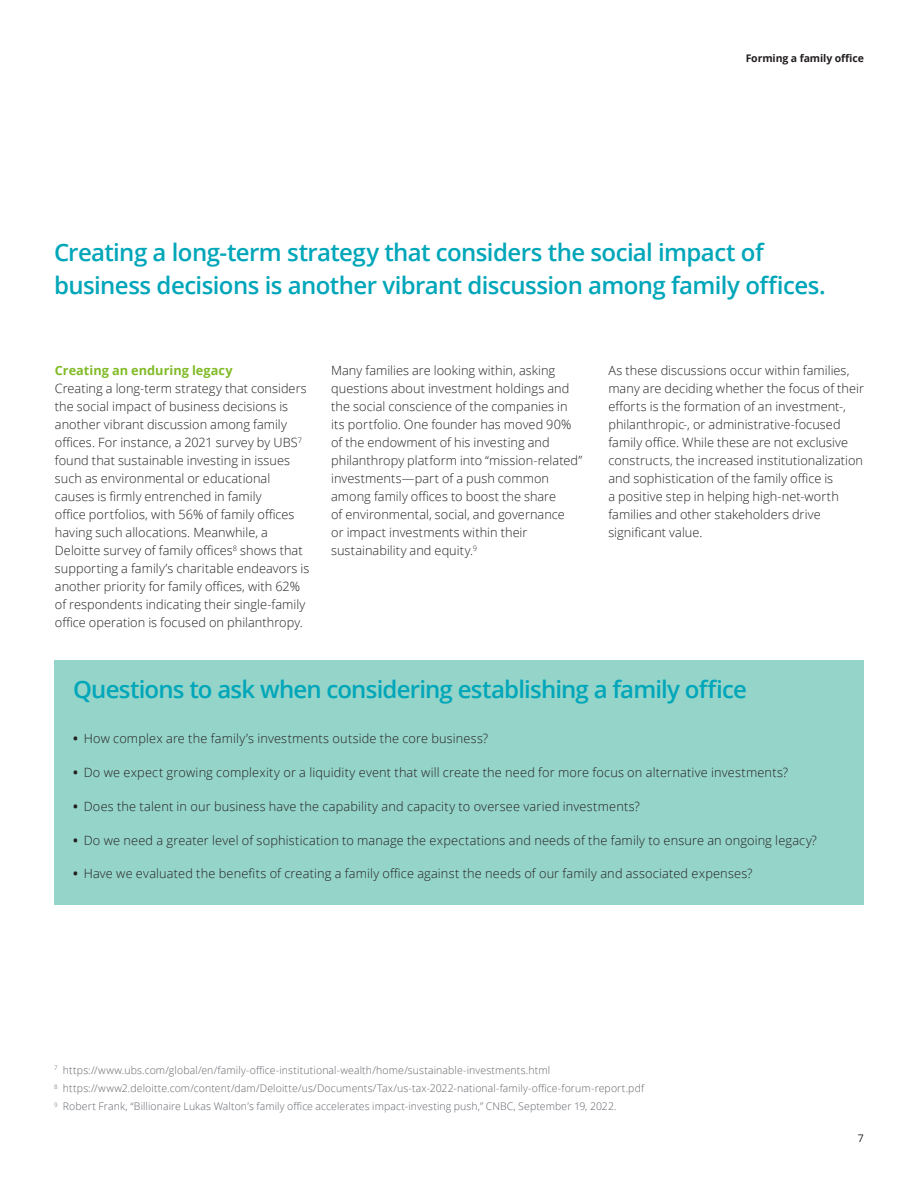
<style>
.page{position:relative;width:918px;height:1188px;background:#fff}
.page>*{position:absolute;margin:0;border:0;box-sizing:border-box;transform-origin:0 0}
.Subhead_A_-_GREEN{font:600 24px/33px "Open Sans";letter-spacing:-.025em;color:#00a6b9}
.Body_copy__8_5_12pt{font:300 12.75px/18px "Open Sans";letter-spacing:.005em;color:#231f20}
.Subhead_A_-_GREEN-2{font:700 12.75px "Open Sans";color:#82bb27}
.Footnote__7_9_5pt{font:300 10.5px "Open Sans";letter-spacing:.01em;color:#5f6369}
.t1{font:700 10.5px "Open Sans";letter-spacing:-.01em;color:#231f20}
.t2{font:10.5px "Open Sans";color:#231f20}
.s1{font-weight:700}
</style>
<div class="page">
<div style="left:54px;top:661px;width:809px;height:244px;background:#95d4c9"></div>
<p class="t1" style="left:746px;top:51px;width:120px">Forming a family office</p>
<p class="Subhead_A_-_GREEN" style="left:54px;top:236px;width:773px">Creating a long-term strategy that considers the social impact of business decisions is another vibrant discussion among family offices.</p>
<p class="Subhead_A_-_GREEN-2" style="left:55px;top:362px;width:179px">Creating an enduring legacy</p>
<p class="Body_copy__8_5_12pt" style="left:55px;top:379px;width:256px">Creating a long-term strategy that considers the social impact of business decisions is another vibrant discussion among family offices. For instance, a 2021 survey by UBS<sup>7 </sup>found that sustainable investing in issues such as environmental or educational causes is firmly entrenched in family<br>office portfolios, with 56% of family offices having such allocations. Meanwhile, a Deloitte survey of family offices<sup>8</sup> shows that supporting a family’s charitable endeavors is another priority for family offices, with 62% of respondents indicating their single-family office operation is focused on philanthropy.</p>
<p class="Body_copy__8_5_12pt" style="left:331px;top:361px;width:253px">Many families are looking within, asking questions about investment holdings and the social conscience of the companies in its portfolio. One founder has moved 90% of the endowment of his investing and philanthropy platform into “mission-related” investments—part of a push common among family offices to boost the share<br>of environmental, social, and governance<br>or impact investments within their sustainability and equity.<sup>9</sup></p>
<p class="Body_copy__8_5_12pt" style="left:608px;top:361px;width:257px">As these discussions occur within families, many are deciding whether the focus of their efforts is the formation of an investment-, philanthropic-, or administrative-focused family office. While these are not exclusive constructs, the increased institutionalization and sophistication of the family office is<br>a positive step in helping high-net-worth families and other stakeholders drive significant value.</p>
<p class="Subhead_A_-_GREEN" style="left:73px;top:673px;width:675px">Questions to ask when considering establishing a family office</p>
<p class="Body_copy__8_5_12pt" style="left:73px;top:729px;width:417px"><span class="s1">•</span> How complex are the family’s investments outside the core business?</p>
<p class="Body_copy__8_5_12pt" style="left:73px;top:763px;width:717px"><span class="s1">•</span> Do we expect growing complexity or a liquidity event that will create the need for more focus on alternative investments?</p>
<p class="Body_copy__8_5_12pt" style="left:73px;top:797px;width:568px"><span class="s1">•</span> Does the talent in our business have the capability and capacity to oversee varied investments?</p>
<p class="Body_copy__8_5_12pt" style="left:73px;top:831px;width:745px"><span class="s1">•</span> Do we need a greater level of sophistication to manage the expectations and needs of the family to ensure an ongoing legacy?</p>
<p class="Body_copy__8_5_12pt" style="left:73px;top:864px;width:681px"><span class="s1">•</span> Have we evaluated the benefits of creating a family office against the needs of our family and associated expenses?</p>
<p class="Footnote__7_9_5pt" style="left:54px;top:1063px;width:498px"><sup>7</sup> https://www.ubs.com/global/en/family-office-institutional-wealth/home/sustainable-investments.html</p>
<p class="Footnote__7_9_5pt" style="left:54px;top:1081px;width:592px"><sup>8</sup> https://www2.deloitte.com/content/dam/Deloitte/us/Documents/Tax/us-tax-2022-national-family-office-forum-report.pdf</p>
<p class="Footnote__7_9_5pt" style="left:54px;top:1099px;width:564px"><sup>9</sup> Robert Frank, “Billionaire Lukas Walton’s family office accelerates impact-investing push,” CNBC, September 19, 2022.</p>
<p class="t2" style="left:858px;top:1131px;width:8px">7</p>
</div>
